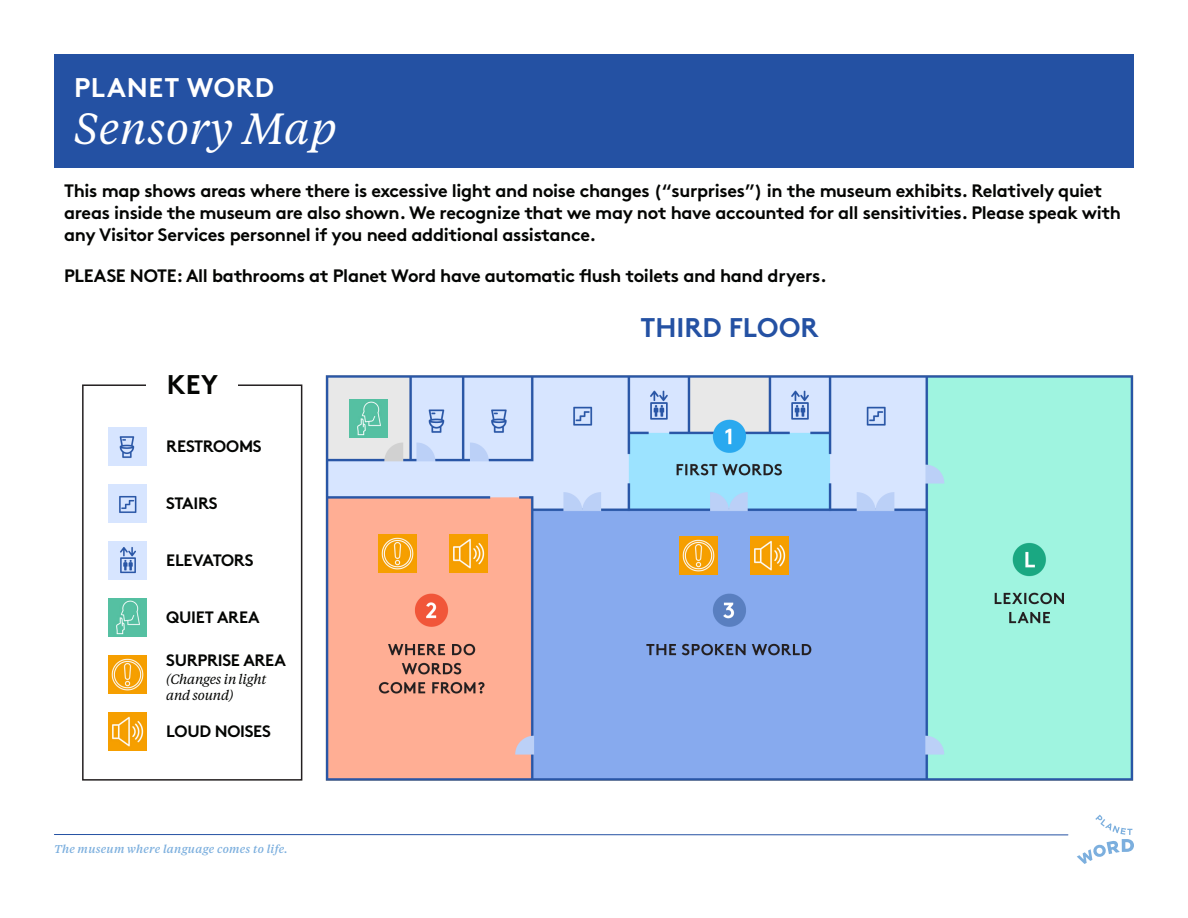
<style>
.page{position:relative;width:1188px;height:918px;background:#fff}
.page>*{position:absolute;margin:0;border:0;box-sizing:border-box;transform-origin:0 0}
._2{font:italic 43.5px "Tiempos Text";letter-spacing:.01em;color:#fff}
._2-2{font:700 27px "Brown";letter-spacing:.025em;color:#fff}
.t1{font:700 27px "Brown";color:#2451a3}
.t2{font:700 27px "Brown";color:#040503}
.Intro{font:700 18px/21.6px "Brown";letter-spacing:-.02em;color:#040503}
.Intro-2{font:700 16.5px "Brown";letter-spacing:-.02em;color:#040503}
.Intro-3{font:italic 13.5px/16.2px "Tiempos Headline";letter-spacing:-.02em;color:#040503}
.t3{font:italic 500 11.25px "Tiempos Text";letter-spacing:.02em;color:#7cafde}
</style>
<div class="page">
<img style="left:326px;top:375px;width:808px;height:406px">
<div style="left:54px;top:54px;width:1080px;height:114px;background:#2451a3"></div>
<hr style="left:54px;top:834px;width:1014px;height:1px;background:#2451a3">
<svg style="left:1077px;top:815px;width:57px;height:49px"></svg>
<div style="left:82px;top:384px;width:220px;height:397px;border:2px solid #231f20"></div>
<div style="left:147px;top:369px;width:91px;height:33px;background:#fff"></div>
<img style="left:109px;top:485px;width:38px;height:38px">
<img style="left:109px;top:428px;width:38px;height:38px">
<img style="left:109px;top:599px;width:38px;height:38px">
<img style="left:109px;top:656px;width:38px;height:38px">
<img style="left:109px;top:713px;width:38px;height:38px">
<img style="left:378px;top:534px;width:38px;height:38px">
<img style="left:680px;top:536px;width:38px;height:38px">
<img style="left:449px;top:534px;width:38px;height:38px">
<img style="left:751px;top:536px;width:38px;height:38px">
<div style="left:595px;top:660px;width:279px;height:54px;background:#87aaee"></div>
<img style="left:350px;top:400px;width:37px;height:38px">
<img style="left:109px;top:542px;width:38px;height:38px">
<p class="_2-2" style="left:74px;top:66px;width:201px">PLANET WORD</p>
<p class="_2" style="left:74px;top:99px;width:264px">Sensory Map</p>
<p class="Intro" style="left:64px;top:178px;width:1058px">This map shows areas where there is excessive light and noise changes (“surprises”) in the museum exhibits. Relatively quiet areas inside the museum are also shown. We recognize that we may not have accounted for all sensitivities. Please speak with any Visitor Services personnel if you need additional assistance.</p>
<p class="Intro" style="left:64px;top:263px;width:764px">PLEASE NOTE: All bathrooms at Planet Word have automatic flush toilets and hand dryers.</p>
<p class="t2" style="left:167px;top:363px;width:53px">KEY</p>
<p class="Intro-2" style="left:166px;top:433px;width:97px">RESTROOMS</p>
<p class="Intro-2" style="left:166px;top:490px;width:53px">STAIRS</p>
<p class="Intro-2" style="left:166px;top:547px;width:89px">ELEVATORS</p>
<p class="Intro-2" style="left:166px;top:604px;width:95px">QUIET AREA</p>
<p class="Intro-2" style="left:166px;top:647px;width:121px">SURPRISE AREA</p>
<p class="Intro-3" style="left:166px;top:671px;width:102px">(Changes in light and sound)</p>
<p class="Intro-2" style="left:166px;top:718px;width:106px">LOUD NOISES</p>
<p class="t3" style="left:54px;top:841px;width:235px">The museum where language comes to life.</p>
<p class="t1" style="left:640px;top:305px;width:180px">THIRD FLOOR</p>
</div>
